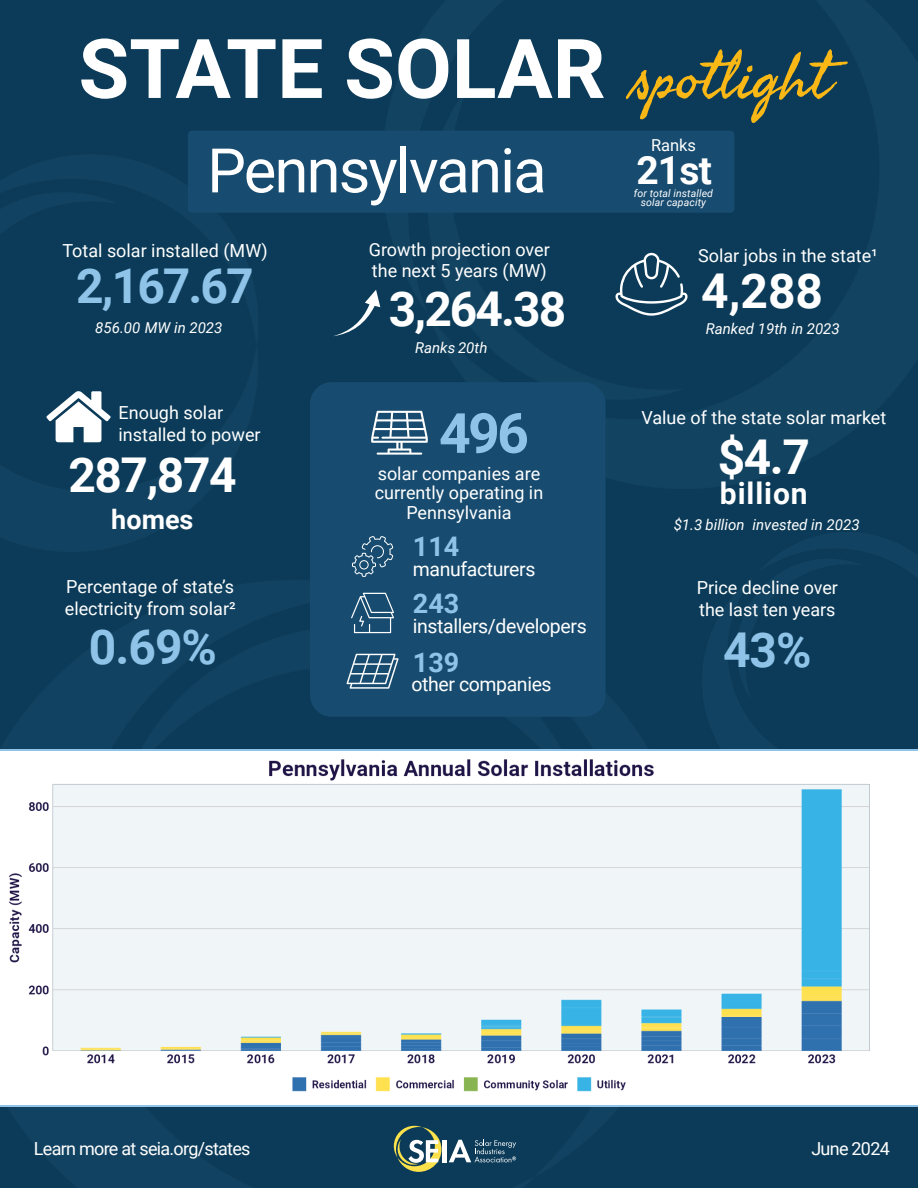
<style>
.page{position:relative;width:918px;height:1188px;background:#0b3b58}
.page>*{position:absolute;margin:0;border:0;box-sizing:border-box;transform-origin:0 0}
.t1{font:700 82.5px "Roboto";color:#fff}
.t2{font:61.5px "Roboto";letter-spacing:-.03em;color:#fff}
.t3{font:700 55.5px "Roboto";color:#8fc4e8}
.t4{font:700 48px "Roboto";letter-spacing:-.03em;color:#fff}
.t5{font:700 48px "Roboto";letter-spacing:-.04em;color:#8fc4e8}
.t6{font:700 39px "Roboto";color:#fff}
.t7{font:700 30px "Roboto";letter-spacing:.03em;color:#fff}
.t8{font:700 27px "Roboto";color:#8fc4e8}
.t9{font:700 27px "Roboto";color:#fff}
.t10{font:19.5px "Roboto";letter-spacing:-.02em;color:#fff}
.t11{font:18px/21.6px "Roboto";color:#fff}
.t12{font:18px "Roboto";letter-spacing:-.04em;color:#fff}
.t13{font:16.5px "Roboto";color:#fff}
.t14{font:italic 15px "Roboto";color:#fff}
.t15{font:italic 10.5px/9px "Roboto";letter-spacing:.01em;color:#fff;text-align:center}
.s1{font-family:"Seaweed Script Pro";font-weight:400;font-size:64.5px;color:#fab816}
</style>
<div class="page">
<svg style="left:394px;top:1126px;width:47px;height:46px"></svg>
<div style="left:442px;top:1140px;width:5px;height:22px;background:#fff"></div>
<svg style="left:449px;top:1140px;width:67px;height:22px"></svg>
<svg style="left:334px;top:290px;width:46px;height:46px"></svg>
<svg style="left:46px;top:391px;width:65px;height:51px"></svg>
<svg style="left:616px;top:253px;width:72px;height:63px"></svg>
<div style="left:310px;top:382px;width:296px;height:335px;background:#184c70;border-radius:22px"></div>
<svg style="left:371px;top:411px;width:57px;height:44px"></svg>
<svg style="left:352px;top:536px;width:41px;height:41px"></svg>
<svg style="left:351px;top:593px;width:43px;height:40px"></svg>
<svg style="left:347px;top:654px;width:52px;height:35px"></svg>
<div style="left:188px;top:131px;width:546px;height:82px;background:#184c70;border-radius:4px"></div>
<img style="left:0;top:752px;width:918px;height:353px">
<h1 class="t1" style="left:79px;top:11px;width:753px">STATE SOLAR <span class="s1">spotlight</span></h1>
<h2 class="t2" style="left:207px;top:127px;width:341px">Pennsylvania</h2>
<p class="t13" style="left:651px;top:134px;width:47px">Ranks</p>
<h3 class="t6" style="left:636px;top:143px;width:77px">21st</h3>
<p class="t15" style="left:634px;top:188px;width:81px">for total installed solar capacity</p>
<p class="t11" style="left:369px;top:238px;width:183px">Growth projection over the next 5 years (MW)</p>
<p class="t11" style="left:62px;top:240px;width:207px">Total solar installed (MW)</p>
<p class="t11" style="left:698px;top:244px;width:181px">Solar jobs in the state¹</p>
<h3 class="t5" style="left:76px;top:252px;width:179px">2,167.67</h3>
<h3 class="t4" style="left:701px;top:257px;width:123px">4,288</h3>
<h3 class="t4" style="left:389px;top:276px;width:179px">3,264.38</h3>
<p class="t14" style="left:95px;top:317px;width:129px">856.00 MW in 2023</p>
<p class="t14" style="left:706px;top:318px;width:136px">Ranked 19th in 2023</p>
<p class="t14" style="left:415px;top:338px;width:74px">Ranks 20th</p>
<p class="t11" style="left:119px;top:401px;width:144px">Enough solar installed to power</p>
<h3 class="t4" style="left:68px;top:442px;width:170px">287,874</h3>
<h3 class="t9" style="left:111px;top:500px;width:84px">homes</h3>
<p class="t11" style="left:65px;top:575px;width:172px">Percentage of state’s electricity from solar²</p>
<h3 class="t5" style="left:89px;top:613px;width:130px">0.69%</h3>
<h3 class="t3" style="left:439px;top:394px;width:92px">496</h3>
<p class="t11" style="left:378px;top:462px;width:164px">solar companies are</p>
<p class="t11" style="left:375px;top:482px;width:170px;line-height:20px;text-align:center">currently operating in<br>Pennsylvania</p>
<h3 class="t8" style="left:413px;top:528px;width:48px">114</h3>
<p class="t10" style="left:413px;top:556px;width:124px">manufacturers</p>
<h3 class="t8" style="left:413px;top:584px;width:48px">243</h3>
<p class="t10" style="left:413px;top:612px;width:175px">installers/developers</p>
<h3 class="t8" style="left:413px;top:644px;width:48px">139</h3>
<p class="t10" style="left:411px;top:670px;width:142px">other companies</p>
<p class="t11" style="left:641px;top:406px;width:246px">Value of the state solar market</p>
<h3 class="t4" style="left:718px;top:423px;width:94px">$4.7</h3>
<h3 class="t7" style="left:720px;top:473px;width:89px">billion</h3>
<p class="t14" style="left:674px;top:515px;width:187px">$1.3 billion invested in 2023</p>
<p class="t11" style="left:697px;top:576px;width:143px">Price decline over the last ten years</p>
<h3 class="t5" style="left:723px;top:616px;width:90px">43%</h3>
<p class="t12" style="left:34px;top:1136px;width:218px">Learn more at seia.org/states</p>
<p class="t12" style="left:811px;top:1136px;width:80px">June 2024</p>
</div>
